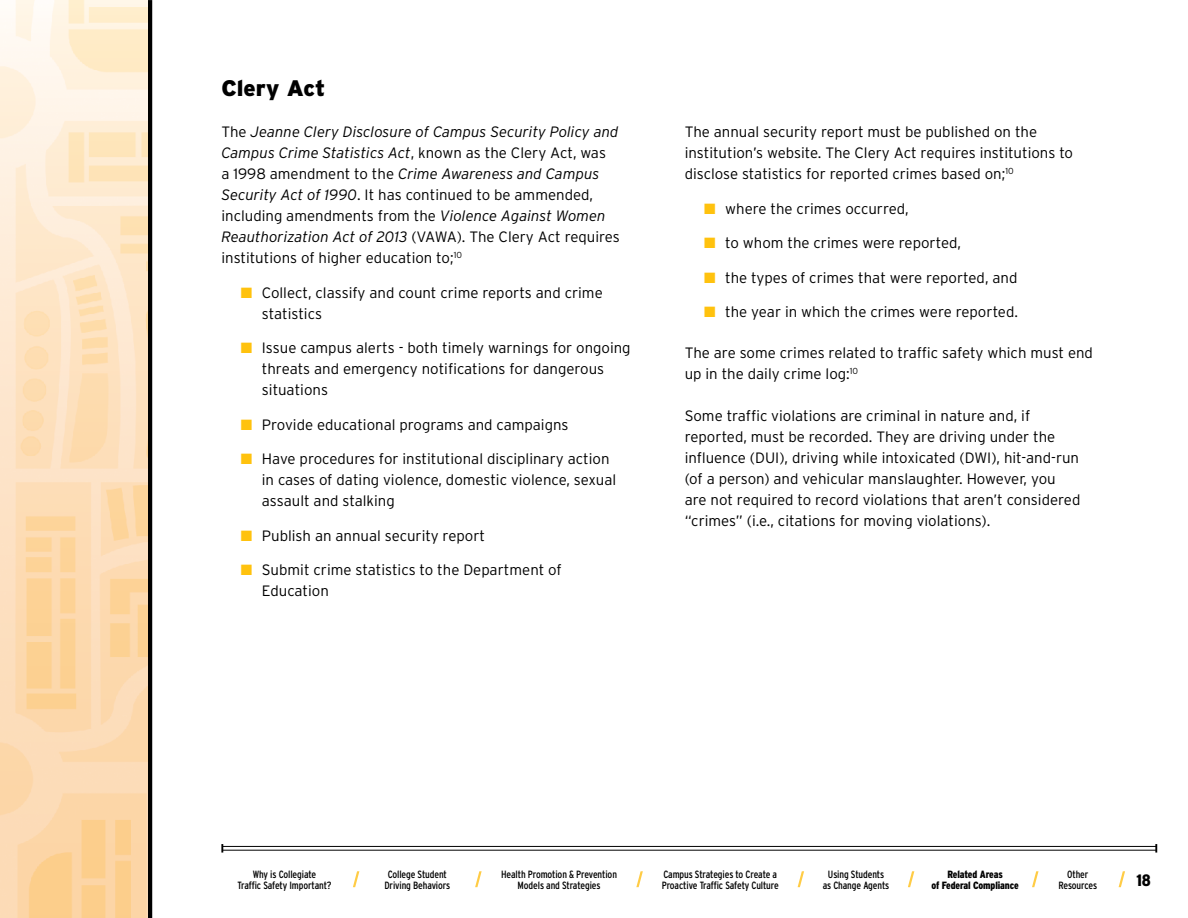
<style>
.page{position:relative;width:1188px;height:918px;background:#fff}
.page>*{position:absolute;margin:0;border:0;box-sizing:border-box;transform-origin:0 0}
.t1{font:900 22.5px "Interstate";color:#000}
.t2{font:900 condensed 16.5px "Interstate";color:#000}
.t3{font:300 15px/21px "Interstate";color:#000}
.t4{font:condensed 10.5px/10.5px "Interstate";letter-spacing:-.01em;color:#000;text-align:center}
.t5{font:900 condensed 10.5px/10.5px "Interstate";letter-spacing:-.01em;color:#000;text-align:center}
.s1{font-style:italic}
.s2{color:#ffc20e}
</style>
<div class="page">
<svg style="left:147px;top:0;width:5px;height:918px;background:#322c24"></svg>
<hr style="left:222px;top:850px;width:934px;height:1px;background:#000">
<hr style="left:222px;top:846px;width:934px;height:1px;background:#000">
<svg style="left:1155px;top:844px;width:2px;height:9px"></svg>
<svg style="left:221px;top:844px;width:2px;height:9px"></svg>
<svg style="left:353px;top:871px;width:6px;height:16px"></svg>
<svg style="left:475px;top:871px;width:7px;height:16px"></svg>
<svg style="left:636px;top:871px;width:7px;height:16px"></svg>
<svg style="left:798px;top:871px;width:6px;height:16px"></svg>
<svg style="left:908px;top:871px;width:6px;height:16px"></svg>
<svg style="left:1119px;top:871px;width:6px;height:16px"></svg>
<svg style="left:1032px;top:871px;width:7px;height:16px"></svg>
<svg style="left:0;top:0;width:147px;height:918px;background:#fde0bc"></svg>
<p class="t1" style="left:221px;top:75px;width:105px">Clery Act</p>
<p class="t3" style="left:221px;top:121px;width:400px">The <span class="s1">Jeanne Clery Disclosure of Campus Security Policy and Campus Crime Statistics Act</span>, known as the Clery Act, was<br>a 1998 amendment to the <span class="s1">Crime Awareness and Campus Security Act of 1990</span>. It has continued to be ammended, including amendments from the <span class="s1">Violence Against Women Reauthorization Act of 2013</span> (VAWA). The Clery Act requires institutions of higher education to;<sup>10</sup></p>
<p class="t3" style="left:262px;top:282px;width:342px;text-indent:-21px"><span class="s2">■</span> Collect, classify and count crime reports and crime statistics</p>
<p class="t3" style="left:262px;top:337px;width:370px;text-indent:-21px"><span class="s2">■</span> Issue campus alerts - both timely warnings for ongoing threats and emergency notifications for dangerous situations</p>
<p class="t3" style="left:241px;top:414px;width:329px"><span class="s2">■</span> Provide educational programs and campaigns</p>
<p class="t3" style="left:262px;top:448px;width:356px;text-indent:-21px"><span class="s2">■</span> Have procedures for institutional disciplinary action in cases of dating violence, domestic violence, sexual assault and stalking</p>
<p class="t3" style="left:241px;top:525px;width:246px"><span class="s2">■</span> Publish an annual security report</p>
<p class="t3" style="left:262px;top:559px;width:301px;text-indent:-21px"><span class="s2">■</span> Submit crime statistics to the Department of<br>Education</p>
<p class="t3" style="left:685px;top:121px;width:390px">The annual security report must be published on the institution’s website. The Clery Act requires institutions to disclose statistics for reported crimes based on;<sup>10</sup></p>
<p class="t3" style="left:704px;top:198px;width:206px"><span class="s2">■</span> where the crimes occurred,</p>
<p class="t3" style="left:704px;top:232px;width:259px"><span class="s2">■</span> to whom the crimes were reported,</p>
<p class="t3" style="left:704px;top:267px;width:315px"><span class="s2">■</span> the types of crimes that were reported, and</p>
<p class="t3" style="left:704px;top:301px;width:314px"><span class="s2">■</span> the year in which the crimes were reported.</p>
<p class="t3" style="left:685px;top:342px;width:410px">The are some crimes related to traffic safety which must end up in the daily crime log:<sup>10</sup></p>
<p class="t3" style="left:685px;top:405px;width:397px">Some traffic violations are criminal in nature and, if reported, must be recorded. They are driving under the influence (DUI), driving while intoxicated (DWI), hit-and-run (of a person) and vehicular manslaughter. However, you are not required to record violations that aren’t considered “crimes” (i.e., citations for moving violations).</p>
<p class="t4" style="left:238px;top:869px;width:95px">Why is Collegiate<br>Traffic Safety Important?</p>
<p class="t4" style="left:384px;top:869px;width:67px">College Student<br>Driving Behaviors</p>
<p class="t4" style="left:501px;top:869px;width:117px">Health Promotion &amp; Prevention<br>Models and Strategies</p>
<p class="t4" style="left:662px;top:869px;width:119px;text-align:left">Campus Strategies to Create a<br>Proactive Traffic Safety Culture</p>
<p class="t4" style="left:823px;top:869px;width:68px">Using Students as Change Agents</p>
<p class="t4" style="left:1058px;top:869px;width:40px">Other<br>Resources</p>
<p class="t5" style="left:931px;top:869px;width:89px">Related Areas<br>of Federal Compliance</p>
<p class="t2" style="left:1136px;top:871px;width:16px">18</p>
</div>
